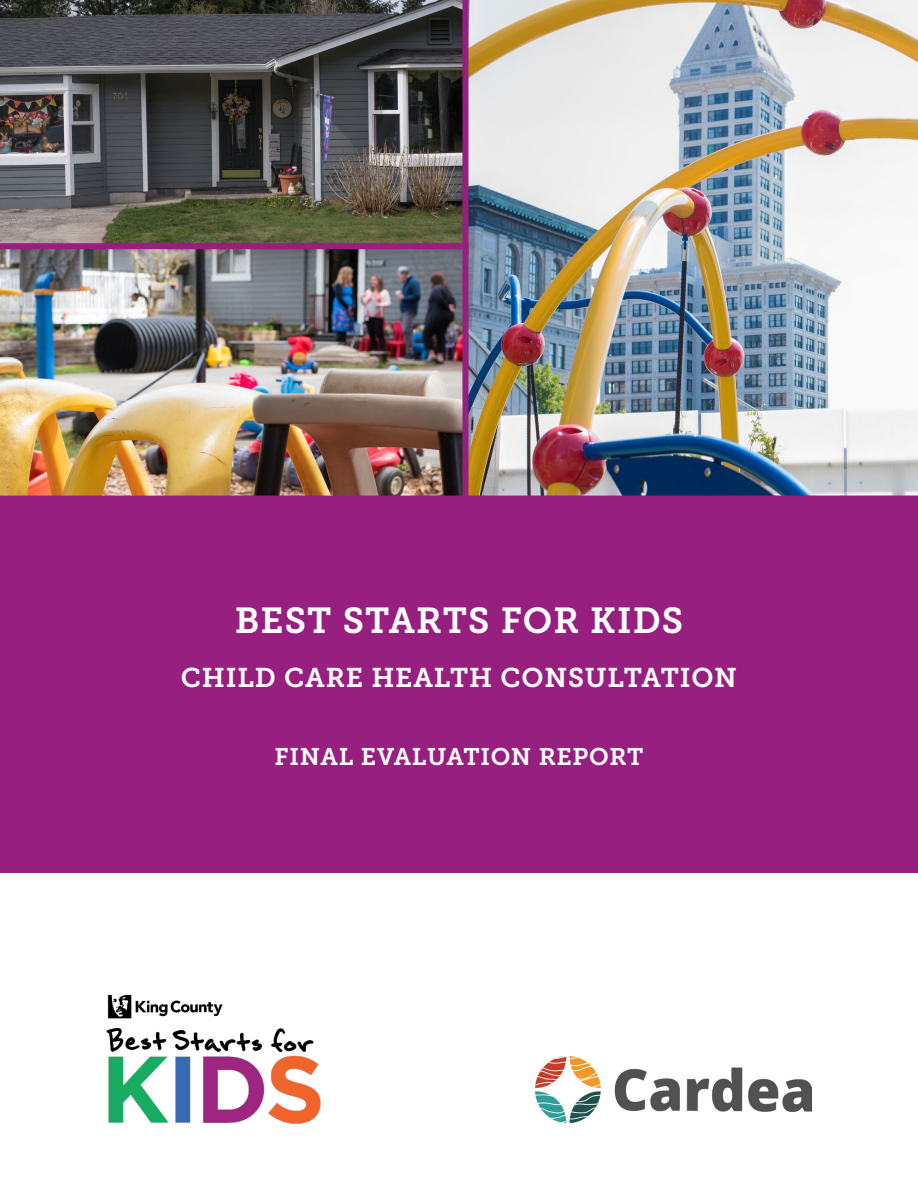
<style>
.page{position:relative;width:918px;height:1188px;background:#fff}
.page>*{position:absolute;margin:0;border:0;box-sizing:border-box;transform-origin:0 0}
.t1{font:36px "Museo Slab 700";letter-spacing:.03em;color:#fff}
.t2{font:27px "Museo Slab 700";letter-spacing:.03em;color:#fff}
.t3{font:24px "Museo Slab 700";letter-spacing:.025em;color:#fff}
</style>
<div class="page">
<div style="left:0;top:275px;width:918px;height:598px;background:#961f7f"></div>
<img style="left:536px;top:1057px;width:275px;height:65px">
<img style="left:106px;top:994px;width:215px;height:130px">
<img style="left:468px;top:0;width:450px;height:496px">
<img style="left:0;top:0;width:468px;height:243px">
<img style="left:0;top:243px;width:468px;height:253px">
<h1 class="t1" style="left:235px;top:600px;width:450px">BEST STARTS FOR KIDS</h1>
<p class="t2" style="left:181px;top:662px;width:558px">CHILD CARE HEALTH CONSULTATION</p>
<p class="t3" style="left:275px;top:743px;width:370px">FINAL EVALUATION REPORT</p>
</div>
